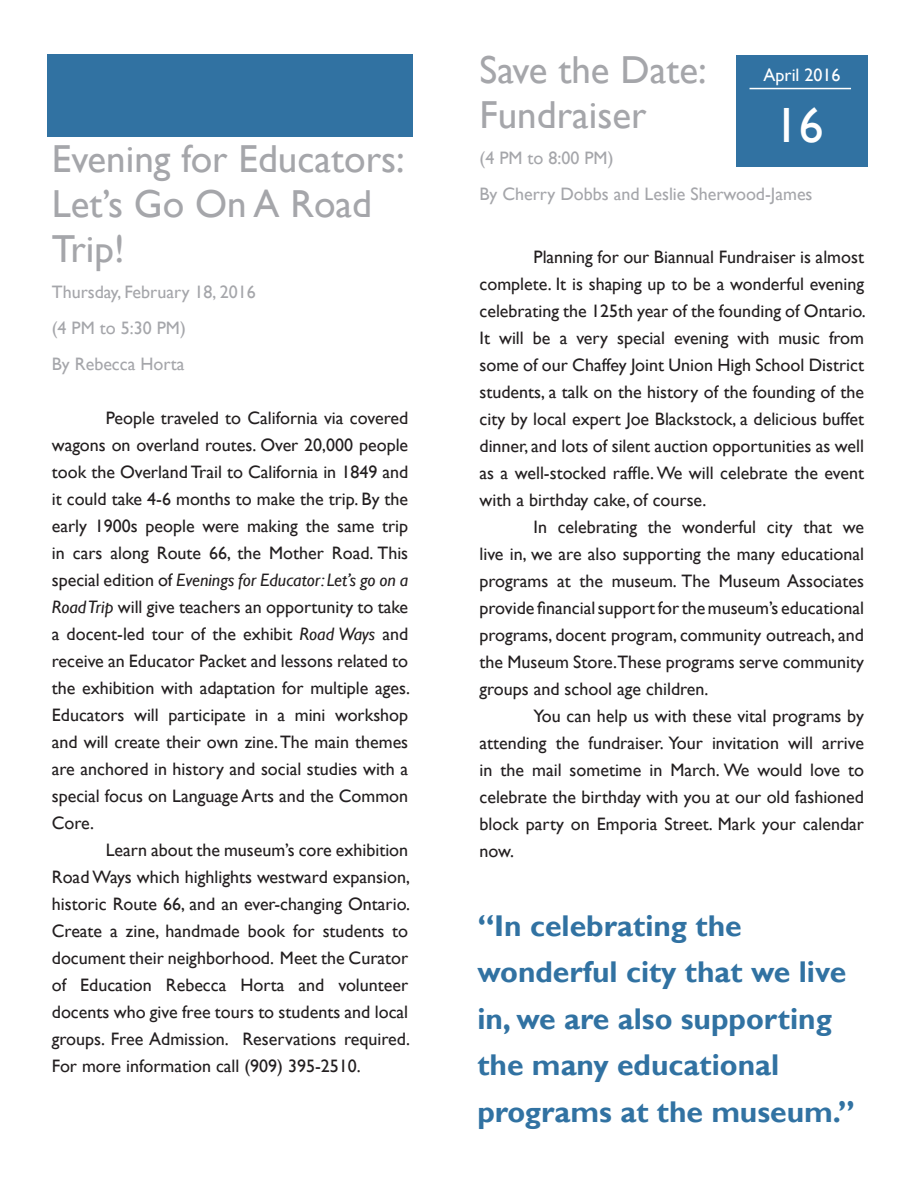
<style>
.page{position:relative;width:918px;height:1188px;background:#fff}
.page>*{position:absolute;margin:0;border:0;box-sizing:border-box;transform-origin:0 0}
.t1{font:49.5px "Gill Sans";color:#fff}
.t2{font:39px/45px "Gill Sans";color:#a5a6aa}
.t3{font:700 30px/46.5px "Gill Sans";color:#3172a2}
.t4{font:18px/27px "Gill Sans";color:#231f20;text-align:justify}
.t5{font:18px "Gill Sans";color:#a5a6aa}
.t6{font:18px "Gill Sans";color:#fff}
.s1{font-style:italic}
</style>
<div class="page">
<div style="left:48px;top:54px;width:365px;height:82px;background:#3172a2"></div>
<div style="left:737px;top:55px;width:131px;height:111px;background:#3172a2"></div>
<hr style="left:750px;top:88px;width:101px;height:1px;background:#fff">
<p class="t2" style="left:52px;top:138px;width:354px">Evening for Educators:</p>
<p class="t2" style="left:52px;top:183px;width:322px">Let’s Go On A Road<br>Trip!</p>
<p class="t5" style="left:52px;top:282px;width:205px">Thursday, February 18, 2016</p>
<p class="t5" style="left:52px;top:318px;width:135px">(4 PM to 5:30 PM)</p>
<p class="t5" style="left:52px;top:354px;width:134px">By Rebecca Horta</p>
<p class="t4" style="left:52px;top:405px;width:360px;text-indent:54px">People traveled to California via covered wagons on overland routes. Over 20,000 people took the Overland Trail to California in 1849 and it could take 4-6 months to make the trip. By the early 1900s people were making the same trip in cars along Route 66, the Mother Road. This special edition of <span class="s1">Evenings for Educator: Let’s go on a Road Trip</span> will give teachers an opportunity to take a docent-led tour of the exhibit <span class="s1">Road Ways</span> and receive an Educator Packet and lessons related to the exhibition with adaptation for multiple ages.<br>Educators will participate in a mini workshop and will create their own zine. The main themes are anchored in history and social studies with a special focus on Language Arts and the Common Core.</p>
<p class="t4" style="left:52px;top:837px;width:360px;text-indent:54px">Learn about the museum’s core exhibition Road Ways which highlights westward expansion, historic Route 66, and an ever-changing Ontario.<br>Create a zine, handmade book for students to document their neighborhood. Meet the Curator of Education Rebecca Horta and volunteer docents who give free tours to students and local groups. Free Admission. Reservations required.<br>For more information call (909) 395-2510.</p>
<p class="t2" style="left:480px;top:48px;width:229px">Save the Date:<br>Fundraiser</p>
<p class="t5" style="left:480px;top:147px;width:135px">(4 PM to 8:00 PM)</p>
<p class="t5" style="left:480px;top:183px;width:335px">By Cherry Dobbs and Leslie Sherwood-James</p>
<p class="t6" style="left:764px;top:64px;width:79px">April 2016</p>
<p class="t1" style="left:774px;top:97px;width:51px">16</p>
<p class="t4" style="left:480px;top:243px;width:388px;text-indent:54px">Planning for our Biannual Fundraiser is almost complete. It is shaping up to be a wonderful evening celebrating the 125th year of the founding of Ontario.<br>It will be a very special evening with music from some of our Chaffey Joint Union High School District students, a talk on the history of the founding of the city by local expert Joe Blackstock, a delicious buffet dinner, and lots of silent auction opportunities as well as a well-stocked raffle. We will celebrate the event with a birthday cake, of course.</p>
<p class="t4" style="left:480px;top:513px;width:386px;text-indent:54px">In celebrating the wonderful city that we live in, we are also supporting the many educational programs at the museum. The Museum Associates provide financial support for the museum’s educational programs, docent program, community outreach, and the Museum Store.These programs serve community groups and school age children.</p>
<p class="t4" style="left:480px;top:702px;width:386px;text-indent:54px">You can help us with these vital programs by attending the fundraiser. Your invitation will arrive in the mail sometime in March. We would love to celebrate the birthday with you at our old fashioned block party on Emporia Street. Mark your calendar now.</p>
<p class="t3" style="left:477px;top:903px;width:379px">“In celebrating the wonderful city that we live in, we are also supporting the many educational programs at the museum.”</p>
</div>
